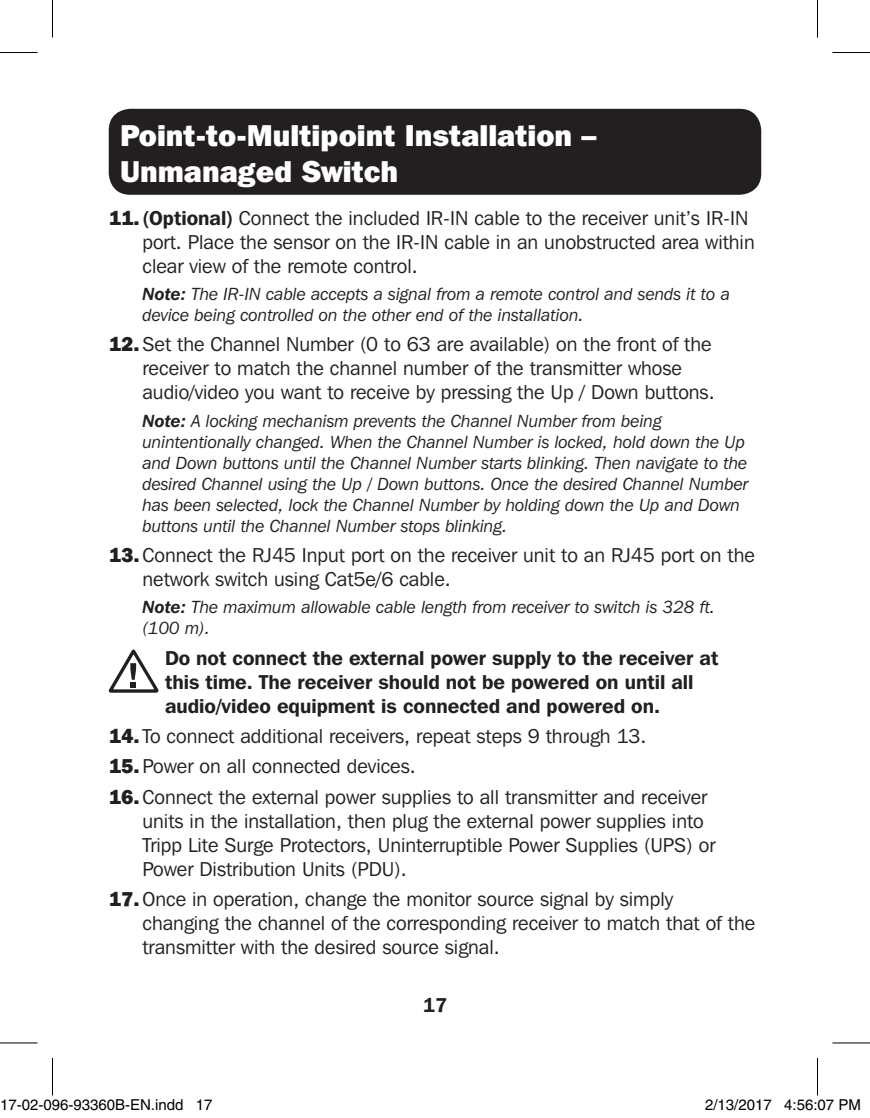
<style>
.page{position:relative;width:870px;height:1118px;background:#fff}
.page>*{position:absolute;margin:0;border:0;box-sizing:border-box;transform-origin:0 0}
.t1{font:800 30px/36px "Franklin Gothic IT Cby BT";color:#fff}
.t2{font:20px/24px "Franklin Gothic IT Cby BT";color:#231f20}
.t3{font:600 20px/24px "Franklin Gothic IT Cby BT";color:#231f20}
.t4{font:italic 17.5px/21px "Franklin Gothic IT Cby BT";color:#231f20}
.t5{font:15px "Helvetica";color:#000}
.s1{font-weight:800}
.s2{font-weight:600}
</style>
<div class="page">
<svg style="left:109px;top:649px;width:49px;height:43px"></svg>
<div style="left:109px;top:109px;width:652px;height:86px;background:#231f20;border-radius:22px"></div>
<hr style="left:0;top:52px;width:38px;height:1px;background:#000">
<hr style="left:832px;top:52px;width:38px;height:1px;background:#000">
<hr style="left:0;top:1042px;width:38px;height:1px;background:#000">
<hr style="left:832px;top:1042px;width:38px;height:1px;background:#000">
<hr style="left:52px;top:0;width:1px;height:38px;background:#000">
<hr style="left:52px;top:1058px;width:1px;height:37px;background:#000">
<hr style="left:817px;top:0;width:1px;height:38px;background:#000">
<hr style="left:817px;top:1058px;width:1px;height:37px;background:#000">
<div style="left:23px;top:1100px;width:6px;height:10px;border:1px solid #fff;border-radius:50%"></div>
<div style="left:22px;top:1099px;width:8px;height:12px;border:1px solid #fff;border-radius:50%"></div>
<div style="left:45px;top:1100px;width:5px;height:10px;border:1px solid #fff;border-radius:50%"></div>
<div style="left:43px;top:1099px;width:9px;height:12px;border:1px solid #fff;border-radius:50%"></div>
<div style="left:108px;top:1100px;width:6px;height:10px;border:1px solid #fff;border-radius:50%"></div>
<div style="left:107px;top:1099px;width:8px;height:12px;border:1px solid #fff;border-radius:50%"></div>
<div style="left:748px;top:1100px;width:6px;height:10px;border:1px solid #fff;border-radius:50%"></div>
<div style="left:747px;top:1099px;width:8px;height:12px;border:1px solid #fff;border-radius:50%"></div>
<div style="left:819px;top:1100px;width:5px;height:10px;border:1px solid #fff;border-radius:50%"></div>
<div style="left:818px;top:1099px;width:8px;height:12px;border:1px solid #fff;border-radius:50%"></div>
<p class="t1" style="left:120px;top:117px;width:478px">Point-to-Multipoint Installation –<br>Unmanaged Switch</p>
<p class="t2" style="left:142px;top:205px;width:614px;text-indent:-34px"><span class="s1">11.</span><span class="s2">(Optional)</span> Connect the included IR-IN cable to the receiver unit’s IR-IN port. Place the sensor on the IR-IN cable in an unobstructed area within clear view of the remote control.</p>
<p class="t4" style="left:142px;top:283px;width:589px"><span class="s2">Note:</span> The IR-IN cable accepts a signal from a remote control and sends it to a device being controlled on the other end of the installation.</p>
<p class="t2" style="left:142px;top:332px;width:574px;text-indent:-34px"><span class="s1">12.</span>Set the Channel Number (0 to 63 are available) on the front of the receiver to match the channel number of the transmitter whose audio/video you want to receive by pressing the Up / Down buttons.</p>
<p class="t4" style="left:142px;top:410px;width:607px"><span class="s2">Note:</span> A locking mechanism prevents the Channel Number from being unintentionally changed. When the Channel Number is locked, hold down the Up and Down buttons until the Channel Number starts blinking. Then navigate to the desired Channel using the Up / Down buttons. Once the desired Channel Number has been selected, lock the Channel Number by holding down the Up and Down buttons until the Channel Number stops blinking.</p>
<p class="t2" style="left:142px;top:543px;width:614px;text-indent:-34px"><span class="s1">13.</span>Connect the RJ45 Input port on the receiver unit to an RJ45 port on the network switch using Cat5e/6 cable.</p>
<p class="t4" style="left:142px;top:596px;width:574px"><span class="s2">Note:</span> The maximum allowable cable length from receiver to switch is 328 ft. (100 m).</p>
<p class="t3" style="left:165px;top:645px;width:555px">Do not connect the external power supply to the receiver at this time. The receiver should not be powered on until all audio/video equipment is connected and powered on.</p>
<p class="t2" style="left:109px;top:723px;width:539px"><span class="s1">14.</span> To connect additional receivers, repeat steps 9 through 13.</p>
<p class="t2" style="left:109px;top:754px;width:309px"><span class="s1">15.</span> Power on all connected devices.</p>
<p class="t2" style="left:142px;top:784px;width:575px;text-indent:-34px"><span class="s1">16.</span>Connect the external power supplies to all transmitter and receiver units in the installation, then plug the external power supplies into Tripp Lite Surge Protectors, Uninterruptible Power Supplies (UPS) or Power Distribution Units (PDU).</p>
<p class="t2" style="left:142px;top:886px;width:614px;text-indent:-34px"><span class="s1">17.</span>Once in operation, change the monitor source signal by simply<br>changing the channel of the corresponding receiver to match that of the transmitter with the desired source signal.</p>
<p class="t3" style="left:423px;top:992px;width:26px">17</p>
<p class="t5" style="left:0;top:1096px;width:214px">17-02-096-93360B-EN.indd 17</p>
<p class="t5" style="left:705px;top:1096px;width:157px">2/13/2017 4:56:07 PM</p>
</div>
